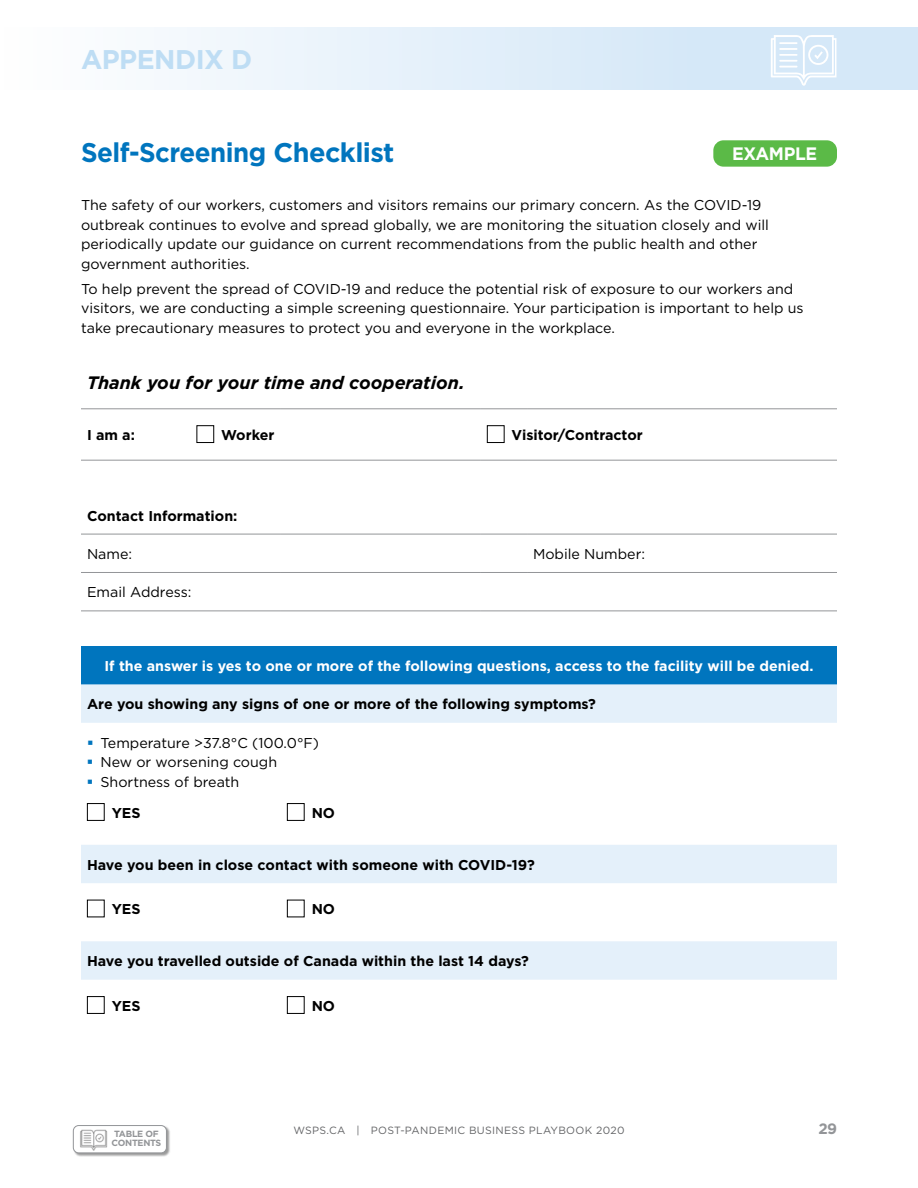
<style>
.page{position:relative;width:918px;height:1188px;background:#fff}
.page>*{position:absolute;margin:0;border:0;box-sizing:border-box;transform-origin:0 0}
.t1{font:700 27px "Gotham";letter-spacing:-.02em;color:#0075be;scale:.96 1}
.t2{font:700 27px "Gotham";letter-spacing:-.02em;color:#beddf4}
.t3{font:italic 700 18px "Gotham";color:#000}
.t4{font:700 18px "Gotham";letter-spacing:-.02em;color:#fff}
.t5{font:700 15px "Gotham";color:#939598}
.t6{font:14.25px/19.5px "Gotham";color:#000}
.t7{font:700 14.25px "Gotham";color:#000}
.t8{font:700 14.25px "Gotham";color:#fff}
.t9{font:10.5px "Gotham";letter-spacing:.03em;color:#636466}
.t10{font:700 9px "Gotham";letter-spacing:-.03em;color:#939598}
</style>
<div class="page">
<div style="left:0;top:27px;width:918px;height:62px;background:linear-gradient(to right,#fcfdfe,#cee4f7)"></div>
<svg style="left:771px;top:35px;width:65px;height:51px"></svg>
<div style="left:73px;top:1125px;width:97px;height:32px;background:#000;opacity:.4"></div>
<div style="left:73px;top:1126px;width:93px;height:27px;background:#fff;border-radius:5px"></div>
<div style="left:73px;top:1125px;width:94px;height:28px;border:1px solid #939598;border-radius:5px"></div>
<img style="left:77px;top:1129px;width:33px;height:25px">
<div style="left:713px;top:140px;width:124px;height:27px;background:#5bba47;border-radius:10px"></div>
<div style="left:81px;top:646px;width:756px;height:38px;background:#0075be"></div>
<svg style="left:81px;top:684px;width:756px;height:296px"></svg>
<hr style="left:81px;top:408px;width:200px;height:1px;background:#939598">
<hr style="left:281px;top:408px;width:200px;height:1px;background:#939598">
<hr style="left:481px;top:408px;width:46px;height:1px;background:#939598">
<hr style="left:527px;top:408px;width:310px;height:1px;background:#939598">
<hr style="left:81px;top:460px;width:200px;height:1px;background:#939598">
<hr style="left:281px;top:460px;width:200px;height:1px;background:#939598">
<hr style="left:481px;top:460px;width:46px;height:1px;background:#939598">
<hr style="left:527px;top:460px;width:310px;height:1px;background:#939598">
<hr style="left:81px;top:534px;width:200px;height:1px;background:#939598">
<hr style="left:281px;top:534px;width:200px;height:1px;background:#939598">
<hr style="left:481px;top:534px;width:46px;height:1px;background:#939598">
<hr style="left:527px;top:534px;width:310px;height:1px;background:#939598">
<hr style="left:81px;top:572px;width:200px;height:1px;background:#939598">
<hr style="left:281px;top:572px;width:200px;height:1px;background:#939598">
<hr style="left:481px;top:572px;width:46px;height:1px;background:#939598">
<hr style="left:527px;top:572px;width:310px;height:1px;background:#939598">
<hr style="left:81px;top:611px;width:200px;height:1px;background:#939598">
<hr style="left:281px;top:611px;width:200px;height:1px;background:#939598">
<hr style="left:481px;top:611px;width:46px;height:1px;background:#939598">
<hr style="left:527px;top:611px;width:310px;height:1px;background:#939598">
<div style="left:196px;top:425px;width:18px;height:18px;border:1px solid #000"></div>
<div style="left:487px;top:425px;width:18px;height:18px;border:1px solid #000"></div>
<div style="left:87px;top:804px;width:17px;height:16px;background:#fff"></div>
<div style="left:87px;top:803px;width:18px;height:18px;border:1px solid #000"></div>
<div style="left:287px;top:804px;width:17px;height:16px;background:#fff"></div>
<div style="left:287px;top:803px;width:18px;height:18px;border:1px solid #000"></div>
<div style="left:87px;top:900px;width:17px;height:17px;background:#fff"></div>
<div style="left:87px;top:900px;width:18px;height:17px;border:1px solid #000"></div>
<div style="left:287px;top:900px;width:17px;height:17px;background:#fff"></div>
<div style="left:287px;top:900px;width:18px;height:17px;border:1px solid #000"></div>
<div style="left:87px;top:996px;width:18px;height:18px;border:1px solid #000"></div>
<div style="left:287px;top:996px;width:18px;height:18px;border:1px solid #000"></div>
<svg style="left:88px;top:740px;width:4px;height:5px"></svg>
<svg style="left:88px;top:760px;width:4px;height:4px"></svg>
<svg style="left:88px;top:779px;width:4px;height:5px"></svg>
<h1 class="t2" style="left:81px;top:42px;width:173px">APPENDIX D</h1>
<h1 class="t1" style="left:81px;top:135px;width:328px">Self-Screening Checklist</h1>
<p class="t4" style="left:732px;top:141px;width:87px">EXAMPLE</p>
<p class="t6" style="left:81px;top:195px;width:689px">The safety of our workers, customers and visitors remains our primary concern. As the COVID-19 outbreak continues to evolve and spread globally, we are monitoring the situation closely and will periodically update our guidance on current recommendations from the public health and other government authorities.</p>
<p class="t6" style="left:81px;top:278px;width:724px">To help prevent the spread of COVID-19 and reduce the potential risk of exposure to our workers and visitors, we are conducting a simple screening questionnaire. Your participation is important to help us take precautionary measures to protect you and everyone in the workplace.</p>
<p class="t3" style="left:87px;top:371px;width:379px">Thank you for your time and cooperation.</p>
<p class="t7" style="left:87px;top:425px;width:49px">I am a:</p>
<p class="t7" style="left:221px;top:425px;width:55px">Worker</p>
<p class="t7" style="left:512px;top:425px;width:133px">Visitor/Contractor</p>
<p class="t7" style="left:87px;top:506px;width:152px">Contact Information:</p>
<p class="t6" style="left:87px;top:544px;width:47px">Name:</p>
<p class="t6" style="left:533px;top:544px;width:114px">Mobile Number:</p>
<p class="t6" style="left:87px;top:582px;width:106px">Email Address:</p>
<p class="t8" style="left:105px;top:656px;width:710px">If the answer is yes to one or more of the following questions, access to the facility will be denied.</p>
<p class="t7" style="left:87px;top:695px;width:511px">Are you showing any signs of one or more of the following symptoms?</p>
<p class="t6" style="left:100px;top:733px;width:220px">Temperature &gt;37.8°C (100.0°F)<br>New or worsening cough<br>Shortness of breath</p>
<p class="t7" style="left:112px;top:803px;width:30px">YES</p>
<p class="t7" style="left:312px;top:803px;width:25px">NO</p>
<p class="t7" style="left:87px;top:855px;width:449px">Have you been in close contact with someone with COVID-19?</p>
<p class="t7" style="left:112px;top:900px;width:30px">YES</p>
<p class="t7" style="left:312px;top:900px;width:25px">NO</p>
<p class="t7" style="left:87px;top:952px;width:443px">Have you travelled outside of Canada within the last 14 days?</p>
<p class="t7" style="left:112px;top:996px;width:30px">YES</p>
<p class="t7" style="left:312px;top:996px;width:25px">NO</p>
<p class="t10" style="left:114px;top:1128px;width:46px">TABLE OF</p>
<p class="t9" style="left:293px;top:1124px;width:333px">WSPS.CA | POST-PANDEMIC BUSINESS PLAYBOOK 2020</p>
<p class="t5" style="left:818px;top:1119px;width:20px">29</p>
<p class="t10" style="left:112px;top:1137px;width:51px">CONTENTS</p>
</div>
